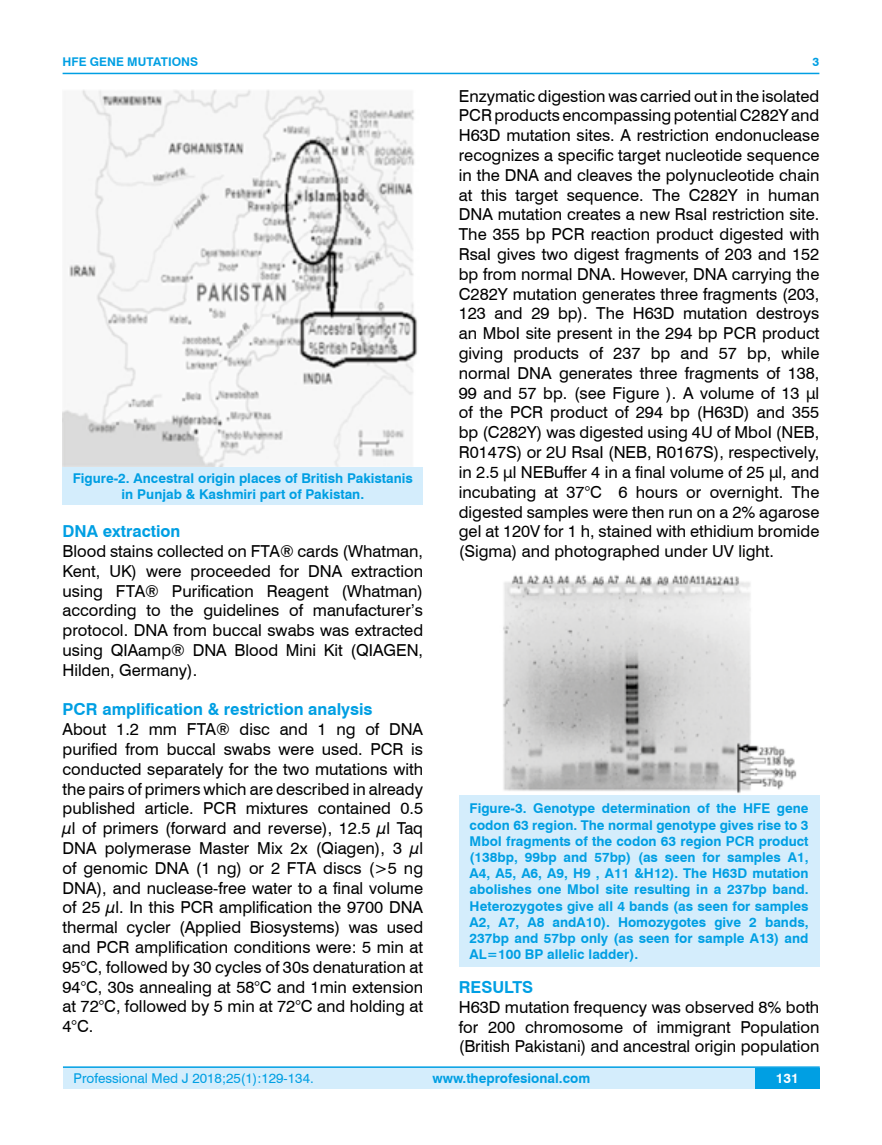
<style>
.page{position:relative;width:882px;height:1145px;background:#fff}
.page>*{position:absolute;margin:0;border:0;box-sizing:border-box;transform-origin:0 0}
.t1{font:16.5px/19.8px "Swiss 721 BT";color:#000;text-align:justify}
.t2{font:700 16.5px "Swiss 721 BT";color:#009fe3}
.t3{font:700 13.5px/16.2px "Swiss 721 BT";color:#009fe3;text-align:center}
.t4{font:13.5px "Swiss 721 BT";color:#009fe3}
.t5{font:700 13.5px "Swiss 721 BT";color:#fff}
.t6{font:700 12px "Swiss 721 BT";color:#009fe3}
</style>
<div class="page">
<div style="left:63px;top:1067px;width:756px;height:21px;background:#d4edfc"></div>
<hr style="left:63px;top:1066px;width:756px;height:2px;background:#009fe3">
<div style="left:754px;top:1068px;width:65px;height:20px;background:#009fe3"></div>
<hr style="left:63px;top:73px;width:756px;height:1px;background:#009fe3">
<img style="left:63px;top:90px;width:354px;height:377px">
<div style="left:63px;top:467px;width:360px;height:38px;background:#d4edfc"></div>
<img style="left:503px;top:575px;width:294px;height:219px">
<div style="left:458px;top:795px;width:361px;height:172px;background:#d4edfc"></div>
<p class="t6" style="left:63px;top:53px;width:137px">HFE GENE MUTATIONS</p>
<p class="t3" style="left:73px;top:469px;width:341px">Figure-2. Ancestral origin places of British Pakistanis in Punjab &amp; Kashmiri part of Pakistan.</p>
<p class="t2" style="left:63px;top:520px;width:119px">DNA extraction</p>
<p class="t1" style="left:63px;top:540px;width:362px">Blood stains collected on FTA® cards (Whatman, Kent, UK) were proceeded for DNA extraction using FTA® Purification Reagent (Whatman) according to the guidelines of manufacturer’s protocol. DNA from buccal swabs was extracted using QIAamp® DNA Blood Mini Kit (QIAGEN, Hilden, Germany).</p>
<p class="t2" style="left:63px;top:698px;width:311px">PCR amplification &amp; restriction analysis</p>
<p class="t1" style="left:63px;top:719px;width:362px">About 1.2 mm FTA® disc and 1 ng of DNA purified from buccal swabs were used. PCR is conducted separately for the two mutations with the pairs of primers which are described in already published article. PCR mixtures contained 0.5 µl of primers (forward and reverse), 12.5 µl Taq DNA polymerase Master Mix 2x (Qiagen), 3 µl of genomic DNA (1 ng) or 2 FTA discs (&gt;5 ng DNA), and nuclease-free water to a final volume of 25 µl. In this PCR amplification the 9700 DNA thermal cycler (Applied Biosystems) was used and PCR amplification conditions were: 5 min at 95°C, followed by 30 cycles of 30s denaturation at 94°C, 30s annealing at 58°C and 1min extension at 72°C, followed by 5 min at 72°C and holding at 4°C.</p>
<p class="t6" style="left:812px;top:53px;width:8px">3</p>
<p class="t1" style="left:458px;top:85px;width:362px">Enzymatic digestion was carried out in the isolated PCR products encompassing potential C282Y and H63D mutation sites. A restriction endonuclease recognizes a specific target nucleotide sequence in the DNA and cleaves the polynucleotide chain at this target sequence. The C282Y in human DNA mutation creates a new RsaI restriction site.<br>The 355 bp PCR reaction product digested with RsaI gives two digest fragments of 203 and 152 bp from normal DNA. However, DNA carrying the C282Y mutation generates three fragments (203, 123 and 29 bp). The H63D mutation destroys an MboI site present in the 294 bp PCR product giving products of 237 bp and 57 bp, while normal DNA generates three fragments of 138, 99 and 57 bp. (see Figure ). A volume of 13 μl of the PCR product of 294 bp (H63D) and 355 bp (C282Y) was digested using 4U of MboI (NEB, R0147S) or 2U RsaI (NEB, R0167S), respectively, in 2.5 μl NEBuffer 4 in a final volume of 25 μl, and incubating at 37°C 6 hours or overnight. The digested samples were then run on a 2% agarose gel at 120V for 1 h, stained with ethidium bromide (Sigma) and photographed under UV light.</p>
<p class="t3" style="left:469px;top:800px;width:340px;text-align:justify">Figure-3. Genotype determination of the HFE gene codon 63 region. The normal genotype gives rise to 3<br>MboI fragments of the codon 63 region PCR product (138bp, 99bp and 57bp) (as seen for samples A1, A4, A5, A6, A9, H9 , A11 &amp;H12). The H63D mutation abolishes one MboI site resulting in a 237bp band.<br>Heterozygotes give all 4 bands (as seen for samples A2, A7, A8 andA10). Homozygotes give 2 bands, 237bp and 57bp only (as seen for sample A13) and AL=100 BP allelic ladder).</p>
<p class="t2" style="left:458px;top:975px;width:76px">RESULTS</p>
<p class="t1" style="left:458px;top:996px;width:362px">H63D mutation frequency was observed 8% both for 200 chromosome of immigrant Population (British Pakistani) and ancestral origin population</p>
<p class="t4" style="left:74px;top:1069px;width:241px">Professional Med J 2018;25(1):129-134.</p>
<p class="t3" style="left:432px;top:1069px;width:159px">www.theprofesional.com</p>
<p class="t5" style="left:775px;top:1069px;width:24px">131</p>
</div>
